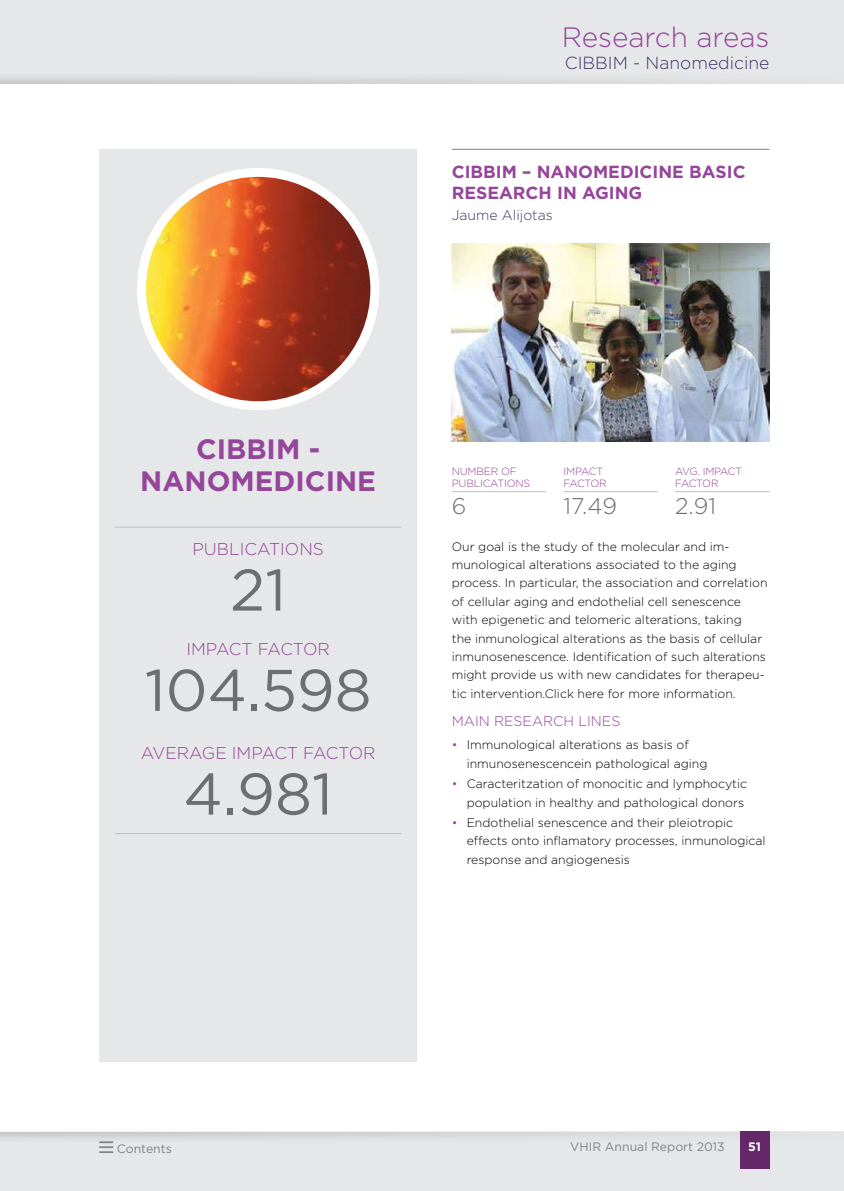
<style>
.page{position:relative;width:844px;height:1191px;background:#fff}
.page>*{position:absolute;margin:0;border:0;box-sizing:border-box;transform-origin:0 0}
.t1{font:58.45px "Gotham";color:#6d6e71}
.t2{font:700 28px/31.5px "Gotham";color:#95459a;text-align:center}
.t3{font:300 28px "Gotham";color:#95459a}
.t4{font:300 22.75px "Gotham";color:#6d6e71}
.t5{font:700 17.5px/21px "Gotham";color:#95459a}
.t6{font:300 17.5px "Gotham";color:#443266}
.t7{font:300 17.15px "Gotham";color:#95459a}
.t8{font:300 14px "Gotham";color:#95459a}
.t9{font:300 14px "Gotham";color:#443266}
.t10{font:300 12.25px/18.4px "Gotham";color:#000}
.t11{font:12.25px "Gotham";color:#808285}
.t12{font:700 12.25px "Gotham";color:#fff}
.t13{font:300 10.5px/12.2px "Gotham";letter-spacing:-.02em;color:#95459a}
.s1{color:#95459a}
</style>
<div class="page">
<div style="left:0;top:1131px;width:843px;height:60px;background:#e6e7e8"></div>
<div style="left:0;top:0;width:843px;height:84px;background:#e6e7e8"></div>
<svg style="left:0;top:1131px;width:770px;height:18px"></svg>
<div style="left:739px;top:1131px;width:30px;height:37px;background:#652768"></div>
<svg style="left:99px;top:1141px;width:14px;height:12px"></svg>
<img style="left:451px;top:243px;width:318px;height:198px">
<hr style="left:451px;top:149px;width:318px;height:1px;background:#808285">
<hr style="left:451px;top:491px;width:95px;height:1px;background:#bcbec0">
<hr style="left:563px;top:491px;width:94px;height:1px;background:#bcbec0">
<hr style="left:675px;top:491px;width:94px;height:1px;background:#bcbec0">
<div style="left:99px;top:149px;width:318px;height:913px;background:#e6e7e8"></div>
<div style="left:137px;top:168px;width:242px;height:242px;background:#fff;border-radius:50%"></div>
<img style="left:146px;top:177px;width:224px;height:224px;border-radius:112px">
<hr style="left:115px;top:833px;width:286px;height:1px;background:#bcbec0">
<hr style="left:115px;top:527px;width:286px;height:1px;background:#bcbec0">
<h2 class="t3" style="left:561px;top:20px;width:209px">Research areas</h2>
<h3 class="t6" style="left:564px;top:51px;width:206px">CIBBIM - Nanomedicine</h3>
<h3 class="t5" style="left:451px;top:161px;width:295px">CI BBIM – NANOMEDICINE BASIC<br>RESEARCH IN AGING</h3>
<p class="t9" style="left:451px;top:206px;width:103px">Jaume Alijotas</p>
<h2 class="t2" style="left:140px;top:433px;width:237px">CI BBIM -<br>NANOMEDICINE</h2>
<h3 class="t7" style="left:192px;top:538px;width:130px">publications</h3>
<h1 class="t1" style="left:230px;top:552px;width:58px">21</h1>
<h3 class="t7" style="left:186px;top:638px;width:84px">Impact fac</h3>
<h3 class="t7" style="left:293px;top:638px;width:33px">tor</h3>
<h1 class="t1" style="left:145px;top:652px;width:228px">104.598</h1>
<h3 class="t7" style="left:141px;top:742px;width:49px">averag</h3>
<h3 class="t7" style="left:215px;top:742px;width:100px">e impact fac</h3>
<h3 class="t7" style="left:338px;top:742px;width:33px">tor</h3>
<h1 class="t1" style="left:183px;top:756px;width:151px">4.981</h1>
<p class="t13" style="left:451px;top:465px;width:78px">NUMBER OF publications</p>
<h3 class="t4" style="left:451px;top:492px;width:16px">6</h3>
<p class="t13" style="left:563px;top:465px;width:41px">impact fac</p>
<p class="t13" style="left:584px;top:477px;width:20px">tor</p>
<h3 class="t4" style="left:563px;top:492px;width:55px">17.49</h3>
<p class="t13" style="left:675px;top:465px;width:9px">avg</p>
<p class="t13" style="left:697px;top:465px;width:46px">. impact</p>
<p class="t13" style="left:675px;top:477px;width:8px">fac</p>
<p class="t13" style="left:696px;top:477px;width:20px">tor</p>
<h3 class="t4" style="left:675px;top:492px;width:42px">2.91</h3>
<p class="t10" style="left:451px;top:537px;width:317px">Our goal is the study of the molecular and im&shy;munological alterations associated to the aging process. In particular, the association and correlation of cellular aging and endothelial cell senescence with epigenetic and telomeric alterations, taking<br>the inmunological alterations as the basis of cellular inmunosenescence. Identification of such alterations might provide us with new candidates for therapeu&shy;tic intervention.Click here for more information.</p>
<p class="t8" style="left:451px;top:712px;width:92px">Mai n research</p>
<p class="t8" style="left:578px;top:712px;width:41px">lines</p>
<p class="t10" style="left:466px;top:735px;width:242px;text-indent:-15px"><span class="s1">•</span> Immunological alterations as basis of inmunosenescencein pathological aging</p>
<p class="t10" style="left:451px;top:774px;width:297px;text-align:right"><span class="s1">•</span> Caracteritzation of monocitic and lymphocytic population in healthy and pathological donors</p>
<p class="t10" style="left:466px;top:813px;width:300px;text-indent:-15px"><span class="s1">•</span> Endothelial senescence and their pleiotropic effects onto inflamatory processes, inmunological response and angiogenesis</p>
<p class="t11" style="left:117px;top:1140px;width:56px">Contents</p>
<p class="t11" style="left:570px;top:1139px;width:156px">VHIR Annual Report 2013</p>
<p class="t12" style="left:748px;top:1138px;width:14px">51</p>
</div>
